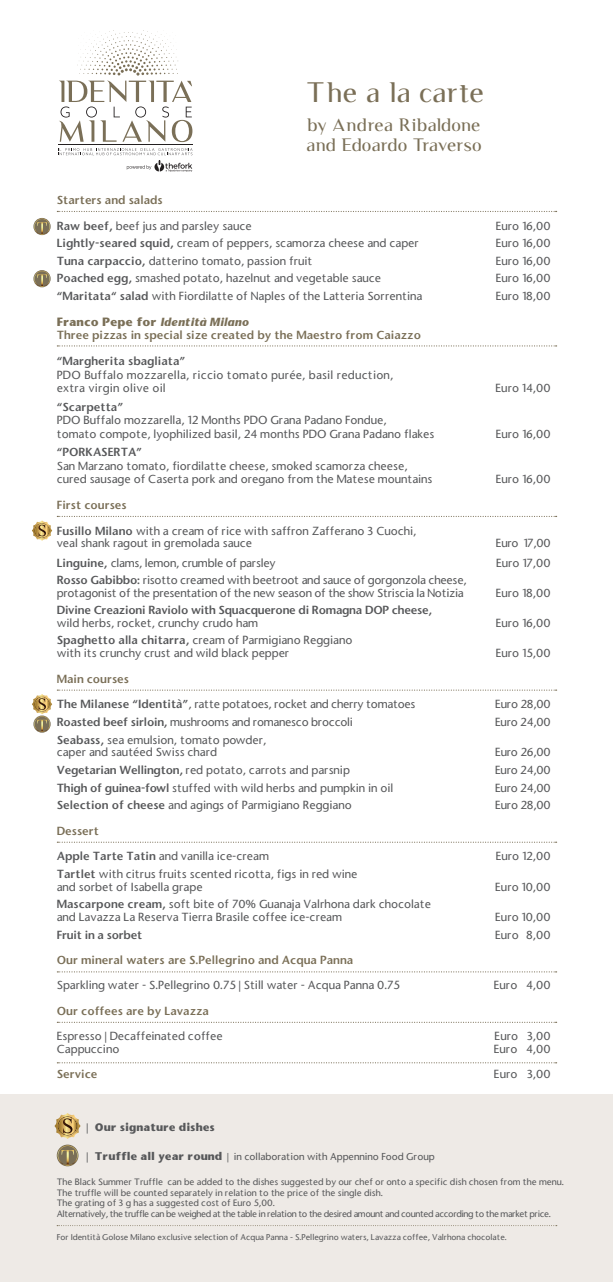
<style>
.page{position:relative;width:613px;height:1282px;background:#fff}
.page>*{position:absolute;margin:0;border:0;box-sizing:border-box;transform-origin:0 0}
.t1{font:26.96px "Luxia Display";letter-spacing:.04em;color:#7a6f57}
.t2{font:17.16px/20.6px "Luxia Display";letter-spacing:.02em;color:#7a6f57}
.t3{font:500 11.2px/12.8px "Stone Sans";color:#57585a}
.t4{font:500 11.2px/12.8px "Stone Sans";letter-spacing:-.02em;color:#57585a}
.t5{font:11.2px "Stone Sans Semi Boold";color:#7a6f57}
.t6{font:500 11.2px/13.6px "Stone Sans";letter-spacing:.02em;color:#57585a}
.t7{font:11.2px "Stone Sans Semi Boold";letter-spacing:-.02em;color:#57585a}
.t8{font:11.2px "Stone Sans Semi Boold";color:#57585a}
.t9{font:italic 700 11.2px "Stone Sans";color:#7a6f57}
.t10{font:700 10.4px "Stone Sans";color:#57585a}
.t11{font:500 9.6px "Stone Sans";color:#57585a}
.t12{font:500 8.8px/10.6px "Stone Sans";color:#57585a}
.t13{font:500 8px "Stone Sans";color:#57585a}
.s1{font-family:"Stone Sans Semi Boold";font-weight:400}
.s2{font-style:normal}
.s3{font-weight:500}
.s4{font-size:10.4px}
.s5{font-weight:700;font-size:10.4px}
</style>
<div class="page">
<div style="left:0;top:1094px;width:612px;height:187px;background:#eeeae6"></div>
<hr style="left:58px;top:145px;width:134px;height:1px;background:#231f20">
<svg style="left:59px;top:30px;width:133px;height:112px"></svg>
<svg style="left:58px;top:148px;width:134px;height:24px"></svg>
<svg style="left:57px;top:211px;width:499px;height:1px"></svg>
<svg style="left:57px;top:345px;width:499px;height:1px"></svg>
<svg style="left:57px;top:841px;width:499px;height:1px"></svg>
<svg style="left:57px;top:971px;width:499px;height:1px"></svg>
<svg style="left:57px;top:1021px;width:499px;height:1px"></svg>
<svg style="left:57px;top:1062px;width:499px;height:1px"></svg>
<svg style="left:57px;top:1144px;width:21px;height:22px"></svg>
<svg style="left:58px;top:1145px;width:20px;height:20px"></svg>
<svg style="left:57px;top:1225px;width:499px;height:1px"></svg>
<svg style="left:54px;top:1113px;width:26px;height:25px"></svg>
<svg style="left:33px;top:270px;width:18px;height:17px"></svg>
<svg style="left:34px;top:271px;width:16px;height:15px"></svg>
<svg style="left:33px;top:218px;width:18px;height:17px"></svg>
<svg style="left:34px;top:219px;width:16px;height:15px"></svg>
<svg style="left:32px;top:516px;width:524px;height:24px"></svg>
<svg style="left:32px;top:689px;width:524px;height:43px"></svg>
<h1 class="t1" style="left:306px;top:76px;width:178px">The a la carte</h1>
<h2 class="t2" style="left:306px;top:114px;width:177px">by Andrea Ribaldone and Edoardo Traverso</h2>
<p class="t5" style="left:57px;top:193px;width:107px">Starters and salads</p>
<p class="t3" style="left:57px;top:219px;width:196px"><span class="s1">Raw beef,</span> beef jus and parsley sauce</p>
<p class="t3" style="left:495px;top:219px;width:56px">Euro 16,00</p>
<p class="t3" style="left:57px;top:237px;width:363px"><span class="s1">Lightly-seared squid,</span> cream of peppers, scamorza cheese and caper</p>
<p class="t3" style="left:495px;top:237px;width:56px">Euro 16,00</p>
<p class="t3" style="left:57px;top:254px;width:257px"><span class="s1">Tuna carpaccio,</span> datterino tomato, passion fruit</p>
<p class="t3" style="left:495px;top:254px;width:56px">Euro 16,00</p>
<p class="t3" style="left:57px;top:272px;width:326px"><span class="s1">Poached egg,</span> smashed potato, hazelnut and vegetable sauce</p>
<p class="t3" style="left:495px;top:272px;width:56px">Euro 16,00</p>
<p class="t3" style="left:57px;top:290px;width:367px"><span class="s1">“Maritata“ salad</span> with Fiordilatte of Naples of the Latteria Sorrentina</p>
<p class="t3" style="left:495px;top:290px;width:56px">Euro 18,00</p>
<p class="t9" style="left:57px;top:315px;width:193px"><span class="s2">Franco Pepe for</span> Identità Milano</p>
<p class="t5" style="left:57px;top:327px;width:365px">Three pizzas in special size created by the Maestro from Caiazzo</p>
<p class="t8" style="left:57px;top:354px;width:130px">“Margherita sbagliata”</p>
<p class="t6" style="left:57px;top:368px;width:338px">PDO Buffalo mozzarella, riccio tomato purée, basil reduction, extra virgin olive oil</p>
<p class="t3" style="left:495px;top:382px;width:56px">Euro 14,00</p>
<p class="t8" style="left:57px;top:399px;width:68px">“Scarpetta”</p>
<p class="t3" style="left:57px;top:413px;width:379px;line-height:13.6px">PDO Buffalo mozzarella, 12 Months PDO Grana Padano Fondue,<br>tomato compote, lyophilized basil, 24 months PDO Grana Padano flakes</p>
<p class="t8" style="left:57px;top:445px;width:87px">“PORKASERTA”</p>
<p class="t3" style="left:57px;top:459px;width:377px;line-height:13.6px">San Marzano tomato, fiordilatte cheese, smoked scamorza cheese, cured sausage of Caserta pork and oregano from the Matese mountains</p>
<p class="t5" style="left:57px;top:498px;width:71px">First courses</p>
<p class="t3" style="left:57px;top:524px;width:361px"><span class="s1">Fusillo Milano</span> with a cream of rice with saffron Zafferano 3 Cuochi, veal shank ragout in gremolada sauce</p>
<p class="t3" style="left:495px;top:427px;width:56px">Euro 16,00</p>
<p class="t3" style="left:495px;top:473px;width:56px">Euro 16,00</p>
<p class="t3" style="left:495px;top:537px;width:56px">Euro 17,00</p>
<p class="t4" style="left:57px;top:556px;width:220px"><span class="s1">Linguine,</span> clams, lemon, crumble of parsley</p>
<p class="t3" style="left:495px;top:556px;width:56px">Euro 17,00</p>
<p class="t4" style="left:57px;top:574px;width:411px"><span class="s1">Rosso Gabibbo:</span> risotto creamed with beetroot and sauce of gorgonzola cheese, protagonist of the presentation of the new season of the show Striscia la Notizia</p>
<p class="t3" style="left:495px;top:586px;width:56px">Euro 18,00</p>
<p class="t7" style="left:57px;top:602px;width:376px">Divine Creazioni Raviolo with Squacquerone di Romagna DOP cheese,</p>
<p class="t3" style="left:57px;top:616px;width:203px">wild herbs, rocket, crunchy crudo ham</p>
<p class="t3" style="left:495px;top:616px;width:56px">Euro 16,00</p>
<p class="t3" style="left:57px;top:634px;width:297px"><span class="s1">Spaghetto alla chitarra,</span> cream of Parmigiano Reggiano with its crunchy crust and wild black pepper</p>
<p class="t3" style="left:495px;top:646px;width:56px">Euro 15,00</p>
<p class="t5" style="left:57px;top:671px;width:74px">Main courses</p>
<p class="t4" style="left:57px;top:698px;width:360px"><span class="s1">The Milanese “Identità”</span>, ratte potatoes, rocket and cherry tomatoes</p>
<p class="t3" style="left:495px;top:698px;width:57px">Euro 28,00</p>
<p class="t4" style="left:57px;top:715px;width:297px"><span class="s1">Roasted beef sirloin,</span> mushrooms and romanesco broccoli</p>
<p class="t3" style="left:494px;top:715px;width:57px">Euro 24,00</p>
<p class="t3" style="left:57px;top:733px;width:211px"><span class="s1">Seabass,</span> sea emulsion, tomato powder, caper and sautéed Swiss chard</p>
<p class="t3" style="left:495px;top:746px;width:57px">Euro 26,00</p>
<p class="t3" style="left:57px;top:763px;width:294px"><span class="s1">Vegetarian Wellington,</span> red potato, carrots and parsnip</p>
<p class="t3" style="left:494px;top:763px;width:57px">Euro 24,00</p>
<p class="t3" style="left:57px;top:781px;width:338px"><span class="s1">Thigh of guinea-fowl</span> stuffed with wild herbs and pumpkin in oil</p>
<p class="t3" style="left:494px;top:781px;width:57px">Euro 24,00</p>
<p class="t3" style="left:57px;top:798px;width:296px"><span class="s1">Selection of cheese</span> and agings of Parmigiano Reggiano</p>
<p class="t3" style="left:495px;top:798px;width:57px">Euro 28,00</p>
<p class="t5" style="left:57px;top:823px;width:44px">Dessert</p>
<p class="t3" style="left:57px;top:850px;width:213px"><span class="s1">Apple Tarte Tatin</span> and vanilla ice-cream</p>
<p class="t3" style="left:495px;top:850px;width:56px">Euro 12,00</p>
<p class="t3" style="left:57px;top:867px;width:302px"><span class="s1">Tartlet</span> with citrus fruits scented ricotta, figs in red wine and sorbet of Isabella grape</p>
<p class="t3" style="left:495px;top:880px;width:57px">Euro 10,00</p>
<p class="t3" style="left:57px;top:898px;width:375px"><span class="s1">Mascarpone cream,</span> soft bite of 70% Guanaja Valrhona dark chocolate and Lavazza La Reserva Tierra Brasile coffee ice-cream</p>
<p class="t3" style="left:495px;top:910px;width:57px">Euro 10,00</p>
<p class="t7" style="left:57px;top:927px;width:87px">Fruit in a sorbet</p>
<p class="t3" style="left:495px;top:928px;width:57px">Euro 8,00</p>
<p class="t5" style="left:57px;top:953px;width:298px">Our mineral waters are S.Pellegrino and Acqua Panna</p>
<p class="t3" style="left:57px;top:978px;width:344px">Sparkling water - S.Pellegrino 0.75 | Still water - Acqua Panna 0.75</p>
<p class="t3" style="left:493px;top:978px;width:58px">Euro 4,00</p>
<p class="t5" style="left:57px;top:1003px;width:153px">Our coffees are by Lavazza</p>
<p class="t3" style="left:57px;top:1029px;width:167px">Espresso | Decaffeinated coffee</p>
<p class="t3" style="left:494px;top:1029px;width:57px">Euro 3,00</p>
<p class="t3" style="left:57px;top:1042px;width:64px">Cappuccino</p>
<p class="t3" style="left:493px;top:1042px;width:58px">Euro 4,00</p>
<p class="t5" style="left:57px;top:1066px;width:42px">Service</p>
<p class="t3" style="left:493px;top:1067px;width:58px">Euro 3,00</p>
<p class="t10" style="left:86px;top:1119px;width:130px"><span class="s3">|</span> Our signature dishes</p>
<p class="t11" style="left:86px;top:1150px;width:349px"><span class="s4">|</span> <span class="s5">Truffle all year round</span> | in collaboration with Appennino Food Group</p>
<p class="t12" style="left:57px;top:1176px;width:508px">The Black Summer Truffle can be added to the dishes suggested by our chef or onto a specific dish chosen from the menu.<br>The truffle will be counted separately in relation to the price of the single dish.<br>The grating of 3 g has a suggested cost of Euro 5,00.<br>Alternatively, the truffle can be weighed at the table in relation to the desired amount and counted according to the market price.</p>
<p class="t13" style="left:57px;top:1231px;width:451px">For Identità Golose Milano exclusive selection of Acqua Panna - S.Pellegrino waters, Lavazza coffee, Valrhona chocolate.</p>
</div>
